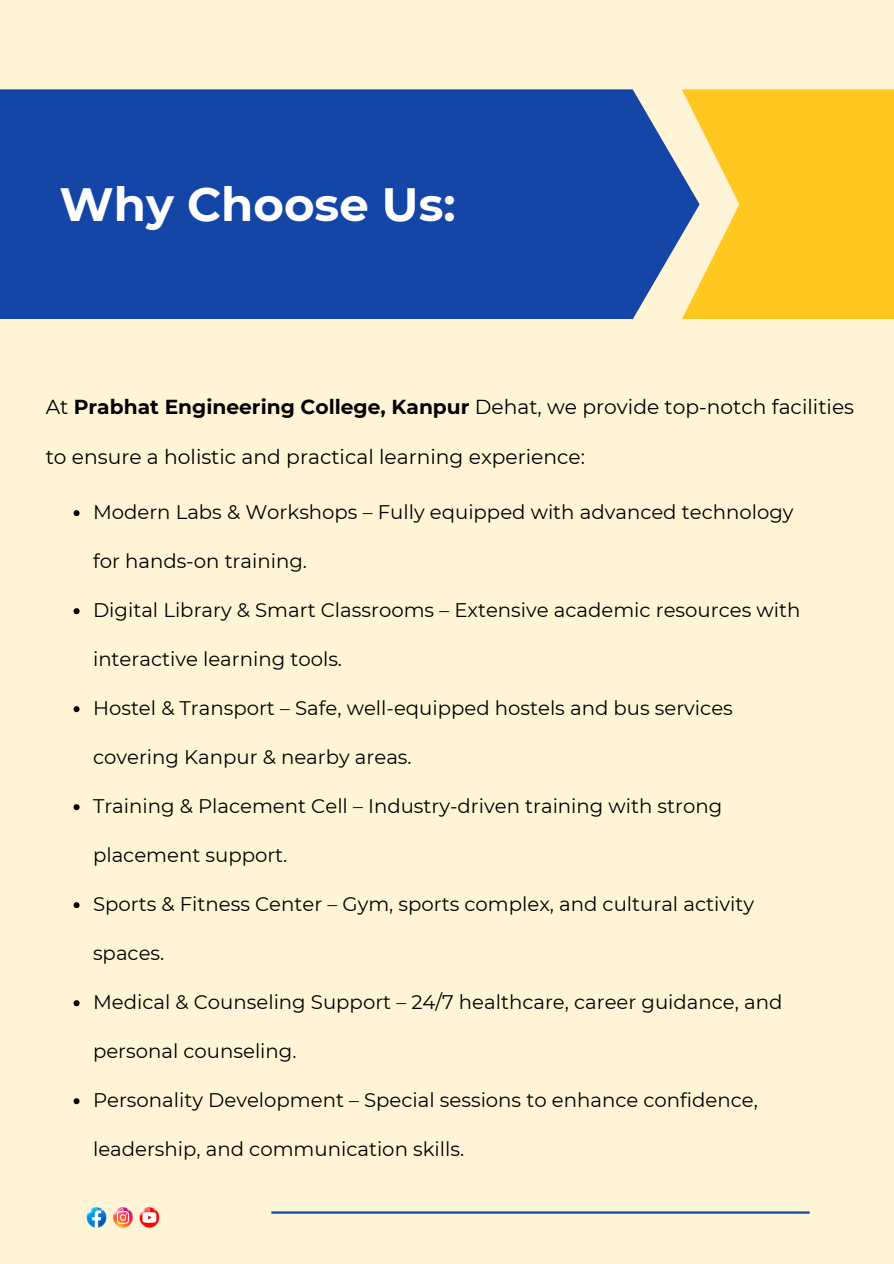
<style>
.page{position:relative;width:894px;height:1264px;background:#fff}
.page>*{position:absolute;margin:0;border:0;box-sizing:border-box;transform-origin:0 0}
.t1{font:700 46.65px "Montserrat";color:#fff}
.t2{font:20.25px "Montserrat";color:#000}
.t3{font:19.65px "Montserrat";color:#000}
.s1{font-weight:700}
</style>
<div class="page">
<div style="left:0;top:0;width:893px;height:1263px;background:#fff5d6"></div>
<div style="left:0;top:89px;width:681px;height:230px;background:#1446a8"></div>
<div style="left:681px;top:89px;width:212px;height:230px;background:#ffc71f"></div>
<svg style="left:74px;top:510px;width:5px;height:6px"></svg>
<svg style="left:74px;top:608px;width:5px;height:6px"></svg>
<svg style="left:74px;top:706px;width:5px;height:6px"></svg>
<svg style="left:74px;top:804px;width:5px;height:6px"></svg>
<svg style="left:74px;top:902px;width:5px;height:6px"></svg>
<svg style="left:74px;top:1000px;width:5px;height:6px"></svg>
<svg style="left:74px;top:1098px;width:5px;height:6px"></svg>
<img style="left:86px;top:1207px;width:74px;height:21px">
<hr style="left:271px;top:1211px;width:538px;height:2px;background:#1446a8">
<p class="t1" style="left:60px;top:175px;width:397px">Why Choose Us:</p>
<p class="t2" style="left:46px;top:394px;width:809px">At <span class="s1">Prabhat Engineering College, Kanpur</span> Dehat, we provide top-notch facilities</p>
<p class="t2" style="left:46px;top:444px;width:540px">to ensure a holistic and practical learning experience:</p>
<h1 class="t3" style="left:93px;top:500px;width:701px">Modern Labs &amp; Workshops – Fully equipped with advanced technology</h1>
<h1 class="t3" style="left:93px;top:549px;width:215px">for hands-on training.</h1>
<p class="t3" style="left:93px;top:598px;width:708px">Digital Library &amp; Smart Classrooms – Extensive academic resources with</p>
<p class="t3" style="left:93px;top:647px;width:250px">interactive learning tools.</p>
<p class="t3" style="left:93px;top:696px;width:641px">Hostel &amp; Transport – Safe, well-equipped hostels and bus services</p>
<p class="t3" style="left:93px;top:745px;width:320px">covering Kanpur &amp; nearby areas.</p>
<p class="t3" style="left:93px;top:794px;width:630px">Training &amp; Placement Cell – Industry-driven training with strong</p>
<p class="t3" style="left:93px;top:843px;width:196px">placement support.</p>
<p class="t3" style="left:93px;top:892px;width:662px">Sports &amp; Fitness Center – Gym, sports complex, and cultural activity</p>
<p class="t3" style="left:93px;top:941px;width:73px">spaces.</p>
<p class="t3" style="left:93px;top:990px;width:690px">Medical &amp; Counseling Support – 24/7 healthcare, career guidance, and</p>
<p class="t3" style="left:93px;top:1039px;width:205px">personal counseling.</p>
<p class="t3" style="left:93px;top:1088px;width:666px">Personality Development – Special sessions to enhance confidence,</p>
<p class="t3" style="left:93px;top:1137px;width:372px">leadership, and communication skills.</p>
</div>
